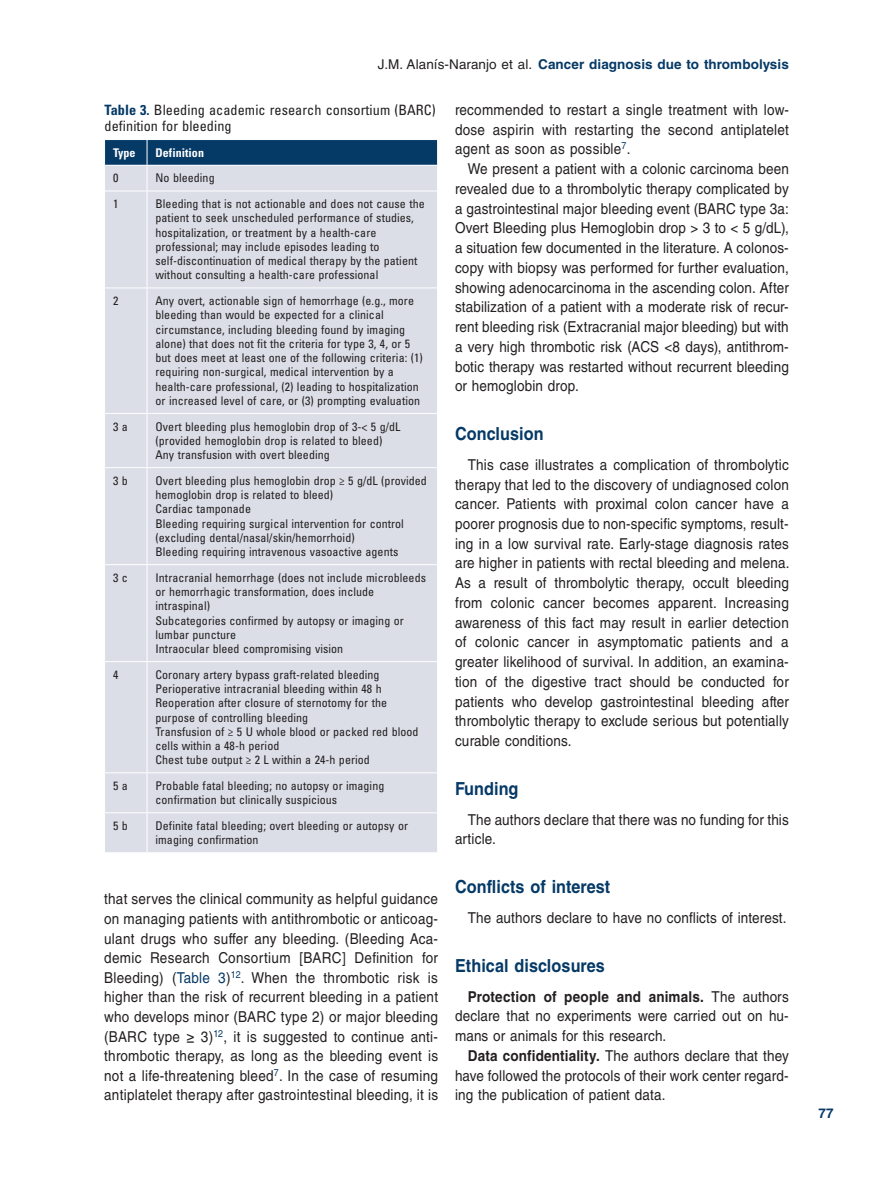
<style>
.page{position:relative;width:893px;height:1191px;background:#fff}
.page>*{position:absolute;margin:0;border:0;box-sizing:border-box;transform-origin:0 0}
.t1{font:700 18px "Helvetica LT Std";letter-spacing:.005em;color:#053966;scale:.9 1}
.TX{font:15px/19.6px "Helvetica LT Std";letter-spacing:.01em;color:#231f20;text-align:justify;scale:.9 1}
.TT{font:condensed 14.25px/16.5px "Univers LT Std";letter-spacing:.005em;color:#231f20}
.t2{font:700 13.5px "Helvetica LT Std";letter-spacing:.005em;color:#053966}
.TB{font:condensed 12px/14.2px "Univers LT Std";letter-spacing:.005em;color:#231f20}
.TCH{font:700 condensed 12px "Univers LT Std";letter-spacing:.005em;color:#fff}
.s1{font-weight:400;color:#231f20}
.s2{font-weight:700;color:#053966}
.s3{color:#053966}
.s4{font-weight:700}
</style>
<div class="page">
<div style="left:105px;top:192px;width:332px;height:660px;background:#dbdee7"></div>
<hr style="left:147px;top:191px;width:1px;height:96px;background:#fff">
<hr style="left:147px;top:288px;width:1px;height:125px;background:#fff">
<hr style="left:147px;top:414px;width:1px;height:53px;background:#fff">
<hr style="left:147px;top:468px;width:1px;height:96px;background:#fff">
<hr style="left:147px;top:565px;width:1px;height:96px;background:#fff">
<hr style="left:147px;top:662px;width:1px;height:110px;background:#fff">
<hr style="left:147px;top:773px;width:1px;height:39px;background:#fff">
<hr style="left:147px;top:813px;width:1px;height:39px;background:#fff">
<hr style="left:105px;top:287px;width:42px;height:1px;background:#fff">
<hr style="left:147px;top:287px;width:290px;height:1px;background:#fff">
<hr style="left:105px;top:413px;width:42px;height:1px;background:#fff">
<hr style="left:147px;top:413px;width:290px;height:1px;background:#fff">
<hr style="left:105px;top:564px;width:42px;height:1px;background:#fff">
<hr style="left:147px;top:564px;width:290px;height:1px;background:#fff">
<hr style="left:104px;top:467px;width:43px;height:1px;background:#fff">
<hr style="left:147px;top:467px;width:291px;height:1px;background:#fff">
<hr style="left:104px;top:661px;width:43px;height:1px;background:#fff">
<hr style="left:147px;top:661px;width:291px;height:1px;background:#fff">
<svg style="left:104px;top:139px;width:334px;height:52px;background:#7590aa"></svg>
<hr style="left:104px;top:165px;width:43px;height:1px;background:#fff">
<hr style="left:147px;top:165px;width:291px;height:1px;background:#fff">
<hr style="left:104px;top:772px;width:43px;height:1px;background:#fff">
<hr style="left:147px;top:772px;width:291px;height:1px;background:#fff">
<hr style="left:104px;top:812px;width:43px;height:1px;background:#fff">
<hr style="left:147px;top:812px;width:291px;height:1px;background:#fff">
<p class="t2" style="left:378px;top:56px;width:412px"><span class="s1">J.M. Alanís-Naranjo et al.</span> Cancer diagnosis due to thrombolysis</p>
<p class="TT" style="left:105px;top:101px;width:333px"><span class="s2">Table 3.</span> Bleeding academic research consortium (BARC) definition for bleeding</p>
<p class="TCH" style="left:113px;top:145px;width:24px">Type</p>
<p class="TCH" style="left:156px;top:145px;width:50px">Definition</p>
<p class="TB" style="left:113px;top:171px;width:7px">0</p>
<p class="TB" style="left:156px;top:171px;width:61px">No bleeding</p>
<p class="TB" style="left:113px;top:197px;width:7px">1</p>
<p class="TB" style="left:156px;top:197px;width:271px">Bleeding that is not actionable and does not cause the patient to seek unscheduled performance of studies, hospitalization, or treatment by a health-care professional; may include episodes leading to self-discontinuation of medical therapy by the patient without consulting a health-care professional</p>
<p class="TB" style="left:113px;top:293px;width:7px">2</p>
<p class="TB" style="left:156px;top:293px;width:269px">Any overt, actionable sign of hemorrhage (e.g., more bleeding than would be expected for a clinical circumstance, including bleeding found by imaging alone) that does not fit the criteria for type 3, 4, or 5 but does meet at least one of the following criteria: (1) requiring non-surgical, medical intervention by a health-care professional, (2) leading to hospitalization or increased level of care, or (3) prompting evaluation</p>
<p class="TB" style="left:113px;top:419px;width:16px">3 a</p>
<p class="TB" style="left:156px;top:419px;width:246px">Overt bleeding plus hemoglobin drop of 3-&lt; 5 g/dL (provided hemoglobin drop is related to bleed)</p>
<p class="TB" style="left:156px;top:447px;width:176px">Any transfusion with overt bleeding</p>
<p class="TB" style="left:113px;top:473px;width:16px">3 b</p>
<p class="TB" style="left:156px;top:473px;width:273px">Overt bleeding plus hemoglobin drop ≥ 5 g/dL (provided hemoglobin drop is related to bleed)</p>
<p class="TB" style="left:156px;top:502px;width:97px">Cardiac tamponade</p>
<p class="TB" style="left:156px;top:516px;width:250px">Bleeding requiring surgical intervention for control (excluding dental/nasal/skin/hemorrhoid)</p>
<p class="TB" style="left:156px;top:544px;width:244px">Bleeding requiring intravenous vasoactive agents</p>
<p class="TB" style="left:113px;top:570px;width:16px">3 c</p>
<p class="TB" style="left:156px;top:570px;width:272px">Intracranial hemorrhage (does not include microbleeds or hemorrhagic transformation, does include intraspinal)</p>
<p class="TB" style="left:156px;top:613px;width:250px">Subcategories confirmed by autopsy or imaging or lumbar puncture</p>
<p class="TB" style="left:156px;top:641px;width:189px">Intraocular bleed compromising vision</p>
<p class="TB" style="left:113px;top:667px;width:7px">4</p>
<p class="TB" style="left:156px;top:667px;width:226px">Coronary artery bypass graft-related bleeding</p>
<p class="TB" style="left:156px;top:681px;width:228px">Perioperative intracranial bleeding within 48 h</p>
<p class="TB" style="left:156px;top:695px;width:233px">Reoperation after closure of sternotomy for the purpose of controlling bleeding</p>
<p class="TB" style="left:156px;top:724px;width:265px">Transfusion of ≥ 5 U whole blood or packed red blood cells within a 48-h period</p>
<p class="TB" style="left:156px;top:752px;width:216px">Chest tube output ≥ 2 L within a 24-h period</p>
<p class="TB" style="left:113px;top:778px;width:16px">5 a</p>
<p class="TB" style="left:156px;top:778px;width:230px">Probable fatal bleeding; no autopsy or imaging confirmation but clinically suspicious</p>
<p class="TB" style="left:113px;top:818px;width:16px">5 b</p>
<p class="TB" style="left:156px;top:818px;width:254px">Definite fatal bleeding; overt bleeding or autopsy or imaging confirmation</p>
<p class="TX" style="left:104px;top:889px;width:373px">that serves the clinical community as helpful guidance on managing patients with antithrombotic or anticoag&shy;ulant drugs who suffer any bleeding. (Bleeding Aca&shy;demic Research Consortium [BARC] Definition for Bleeding) (<span class="s3">Table 3</span>)<sup>12</sup>. When the thrombotic risk is higher than the risk of recurrent bleeding in a patient who develops minor (BARC type 2) or major bleeding (BARC type ≥ 3)<sup>12</sup>, it is suggested to continue anti&shy;thrombotic therapy, as long as the bleeding event is not a life-threatening bleed<sup>7</sup>. In the case of resuming antiplatelet therapy after gastrointestinal bleeding, it is</p>
<p class="TX" style="left:455px;top:100px;width:373px">recommended to restart a single treatment with low&shy;dose aspirin with restarting the second antiplatelet agent as soon as possible<sup>7</sup>.</p>
<p class="TX" style="left:455px;top:159px;width:372px;text-indent:13px">We present a patient with a colonic carcinoma been revealed due to a thrombolytic therapy complicated by a gastrointestinal major bleeding event (BARC type 3a:<br>Overt Bleeding plus Hemoglobin drop &gt; 3 to &lt; 5 g/dL), a situation few documented in the literature. A colonos&shy;copy with biopsy was performed for further evaluation, showing adenocarcinoma in the ascending colon. After stabilization of a patient with a moderate risk of recur&shy;rent bleeding risk (Extracranial major bleeding) but with a very high thrombotic risk (ACS &lt;8 days), antithrom&shy;botic therapy was restarted without recurrent bleeding or hemoglobin drop.</p>
<h1 class="t1" style="left:455px;top:423px;width:100px">Conclusion</h1>
<p class="TX" style="left:455px;top:455px;width:373px;text-indent:13px">This case illustrates a complication of thrombolytic therapy that led to the discovery of undiagnosed colon cancer. Patients with proximal colon cancer have a poorer prognosis due to non-specific symptoms, result&shy;ing in a low survival rate. Early-stage diagnosis rates are higher in patients with rectal bleeding and melena.<br>As a result of thrombolytic therapy, occult bleeding from colonic cancer becomes apparent. Increasing awareness of this fact may result in earlier detection of colonic cancer in asymptomatic patients and a greater likelihood of survival. In addition, an examina&shy;tion of the digestive tract should be conducted for patients who develop gastrointestinal bleeding after thrombolytic therapy to exclude serious but potentially curable conditions.</p>
<h1 class="t1" style="left:455px;top:778px;width:72px">Funding</h1>
<p class="TX" style="left:455px;top:809px;width:372px;text-indent:13px">The authors declare that there was no funding for this article.</p>
<h1 class="t1" style="left:455px;top:876px;width:174px">Conflicts of interest</h1>
<p class="TX" style="left:468px;top:908px;width:356px">The authors declare to have no conflicts of interest.</p>
<h1 class="t1" style="left:455px;top:954px;width:168px">Ethical disclosures</h1>
<p class="TX" style="left:455px;top:986px;width:372px;text-indent:13px"><span class="s4">Protection of people and animals.</span> The authors declare that no experiments were carried out on hu&shy;mans or animals for this research.</p>
<p class="TX" style="left:455px;top:1045px;width:372px;text-indent:13px"><span class="s4">Data confidentiality.</span> The authors declare that they have followed the protocols of their work center regard&shy;ing the publication of patient data.</p>
<p class="t2" style="left:819px;top:1104px;width:17px">77</p>
</div>
